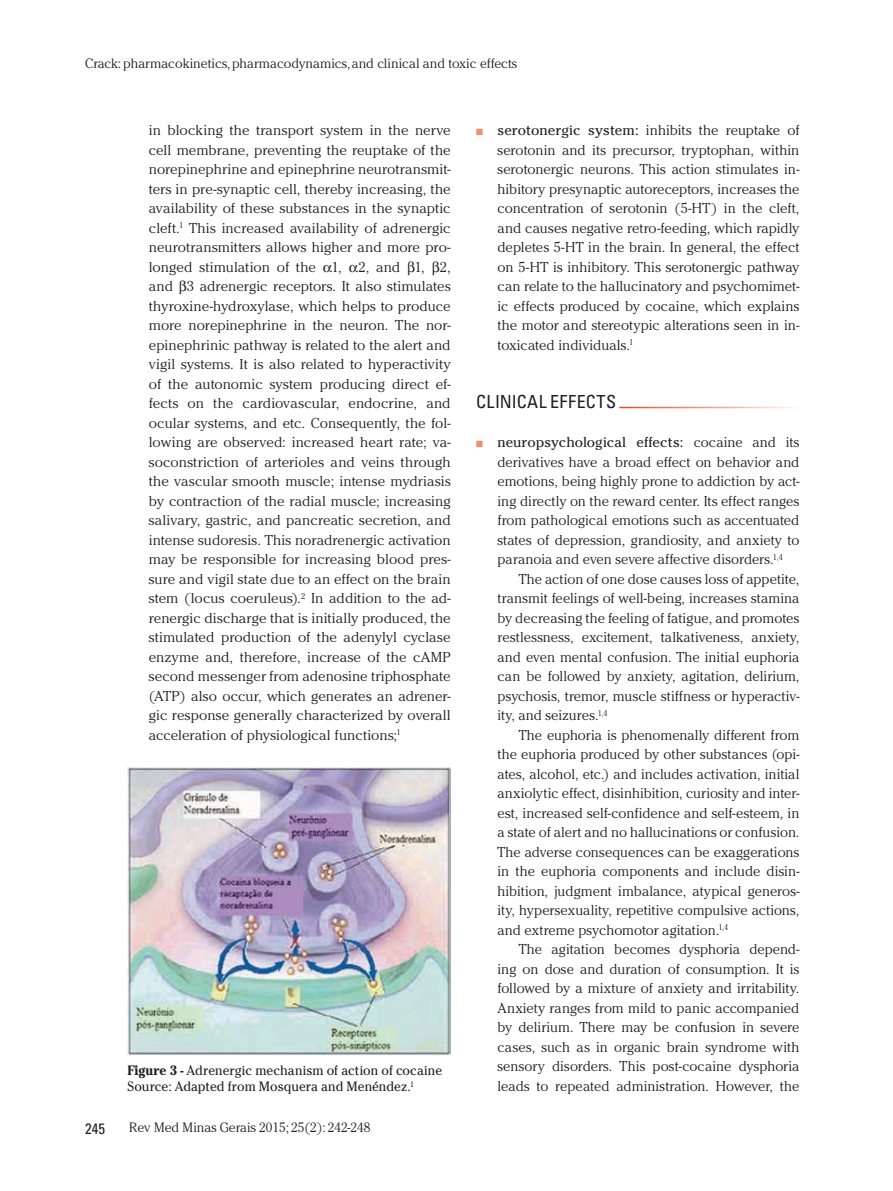
<style>
.page{position:relative;width:893px;height:1191px;background:#fff}
.page>*{position:absolute;margin:0;border:0;box-sizing:border-box;transform-origin:0 0}
.t1{font:condensed 18px "Univers LT Std";letter-spacing:.025em;color:#231f20}
.t2{font:condensed 15px "Univers LT Std";color:#231f20}
.t3{font:300 14.25px/19.5px "Cheltenham Std";color:#231f20;text-align:justify}
.t4{font:300 13.5px "Cheltenham Std";color:#231f20}
.t5{font:13.5px/15.8px "Cheltenham Std";color:#231f20;scale:.96 1}
.s1{font-weight:700}
.s2{color:#f68d70}
.s3{font-weight:400}
</style>
<div class="page">
<img style="left:128px;top:767px;width:323px;height:288px">
<p class="t4" style="left:85px;top:56px;width:434px">Crack: pharmacokinetics, pharmacodynamics, and clinical and toxic effects</p>
<p class="t3" style="left:149px;top:120px;width:303px">in blocking the transport system in the nerve cell membrane, preventing the reuptake of the norepinephrine and epinephrine neurotransmit&shy;ters in pre-synaptic cell, thereby increasing, the availability of these substances in the synaptic cleft.<sup>1</sup> This increased availability of adrenergic neurotransmitters allows higher and more pro&shy;longed stimulation of the 1, 2, and 1, 2, and 3 adrenergic receptors. It also stimulates thyroxine-hydroxylase, which helps to produce more norepinephrine in the neuron. The nor&shy;epinephrinic pathway is related to the alert and vigil systems. It is also related to hyperactivity of the autonomic system producing direct ef&shy;fects on the cardiovascular, endocrine, and ocular systems, and etc. Consequently, the fol&shy;lowing are observed: increased heart rate; va&shy;soconstriction of arterioles and veins through the vascular smooth muscle; intense mydriasis by contraction of the radial muscle; increasing salivary, gastric, and pancreatic secretion, and intense sudoresis. This noradrenergic activation may be responsible for increasing blood pres&shy;sure and vigil state due to an effect on the brain stem (locus coeruleus).<sup>2</sup> In addition to the ad&shy;renergic discharge that is initially produced, the stimulated production of the adenylyl cyclase enzyme and, therefore, increase of the cAMP second messenger from adenosine triphosphate (ATP) also occur, which generates an adrener&shy;gic response generally characterized by overall acceleration of physiological functions;<sup>1</sup></p>
<p class="t5" style="left:128px;top:1062px;width:329px"><span class="s1">Figure 3 -</span> Adrenergic mechanism of action of cocaine<br>Source: Adapted from Mosquera and Menéndez.<sup>1</sup></p>
<p class="t2" style="left:85px;top:1119px;width:21px">245</p>
<p class="t4" style="left:129px;top:1120px;width:243px">Rev Med Minas Gerais 2015; 25(2): 242-248</p>
<p class="t3" style="left:497px;top:120px;width:303px;text-indent:-21px"><span class="s2">■</span> <span class="s3">serotonergic system:</span> inhibits the reuptake of serotonin and its precursor, tryptophan, within serotonergic neurons. This action stimulates in&shy;hibitory presynaptic autoreceptors, increases the concentration of serotonin (5-HT) in the cleft, and causes negative retro-feeding, which rapidly depletes 5-HT in the brain. In general, the effect on 5-HT is inhibitory. This serotonergic pathway can relate to the hallucinatory and psychomimet&shy;ic effects produced by cocaine, which explains the motor and stereotypic alterations seen in in&shy;toxicated individuals.<sup>1</sup></p>
<p class="t1" style="left:476px;top:390px;width:141px">CLINICAL EFFECTS</p>
<p class="t3" style="left:497px;top:432px;width:303px;text-indent:-21px"><span class="s2">■</span> <span class="s3">neuropsychological effects:</span> cocaine and its derivatives have a broad effect on behavior and emotions, being highly prone to addiction by act&shy;ing directly on the reward center. Its effect ranges from pathological emotions such as accentuated states of depression, grandiosity, and anxiety to paranoia and even severe affective disorders.<sup>1,4</sup></p>
<p class="t3" style="left:497px;top:569px;width:303px;text-indent:21px">The action of one dose causes loss of appetite, transmit feelings of well-being, increases stamina by decreasing the feeling of fatigue, and promotes restlessness, excitement, talkativeness, anxiety, and even mental confusion. The initial euphoria can be followed by anxiety, agitation, delirium, psychosis, tremor, muscle stiffness or hyperactiv&shy;ity, and seizures.<sup>1,4</sup></p>
<p class="t3" style="left:497px;top:725px;width:303px;text-indent:21px">The euphoria is phenomenally different from the euphoria produced by other substances (opi&shy;ates, alcohol, etc.) and includes activation, initial anxiolytic effect, disinhibition, curiosity and inter&shy;est, increased self-confidence and self-esteem, in a state of alert and no hallucinations or confusion.<br>The adverse consequences can be exaggerations in the euphoria components and include disin&shy;hibition, judgment imbalance, atypical generos&shy;ity, hypersexuality, repetitive compulsive actions, and extreme psychomotor agitation.<sup>1,4</sup></p>
<p class="t3" style="left:497px;top:939px;width:303px;text-indent:21px">The agitation becomes dysphoria depend&shy;ing on dose and duration of consumption. It is followed by a mixture of anxiety and irritability.<br>Anxiety ranges from mild to panic accompanied by delirium. There may be confusion in severe cases, such as in organic brain syndrome with sensory disorders. This post-cocaine dysphoria leads to repeated administration. However, the</p>
</div>
